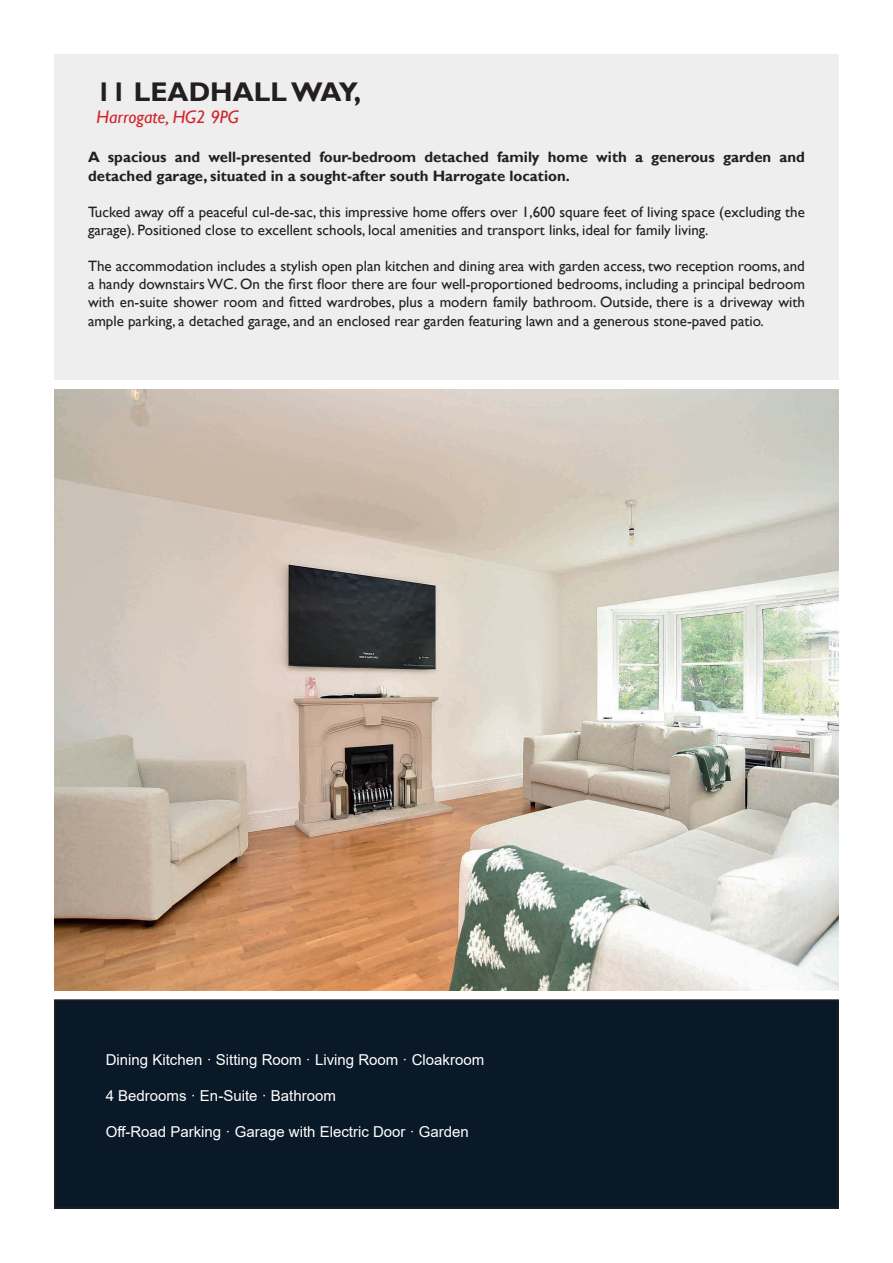
<style>
.page{position:relative;width:893px;height:1263px;background:#fff}
.page>*{position:absolute;margin:0;border:0;box-sizing:border-box;transform-origin:0 0}
.t1{font:700 27px "Gill Sans";color:#231f20}
.t2{font:italic 18px "Gill Sans";color:#d1232a}
.t3{font:15px/18.1px "Gill Sans";color:#231f20}
.t4{font:700 15px/18.1px "Gill Sans";color:#231f20}
.t5{font:15px "Arial";color:#fff}
</style>
<div class="page">
<div style="left:55px;top:1000px;width:783px;height:208px;background:#0a1928"></div>
<div style="left:54px;top:999px;width:785px;height:210px;border:2px solid #231f20"></div>
<div style="left:54px;top:54px;width:785px;height:326px;background:#eeeeef"></div>
<img style="left:54px;top:390px;width:785px;height:601px">
<h1 class="t1" style="left:97px;top:75px;width:266px">11 LEADHALL WAY,</h1>
<p class="t2" style="left:97px;top:106px;width:144px">Harrogate, HG2 9PG</p>
<p class="t4" style="left:88px;top:149px;width:718px">A spacious and well-presented four-bedroom detached family home with a generous garden and detached garage, situated in a sought-after south Harrogate location.</p>
<p class="t3" style="left:88px;top:203px;width:718px">Tucked away off a peaceful cul-de-sac, this impressive home offers over 1,600 square feet of living space (excluding the garage). Positioned close to excellent schools, local amenities and transport links, ideal for family living.</p>
<p class="t3" style="left:88px;top:257px;width:718px;text-align:justify">The accommodation includes a stylish open plan kitchen and dining area with garden access, two reception rooms, and a handy downstairs WC. On the first floor there are four well-proportioned bedrooms, including a principal bedroom with en-suite shower room and fitted wardrobes, plus a modern family bathroom. Outside, there is a driveway with ample parking, a detached garage, and an enclosed rear garden featuring lawn and a generous stone-paved patio.</p>
<p class="t5" style="left:106px;top:1049px;width:380px">Dining Kitchen · Sitting Room · Living Room · Cloakroom</p>
<p class="t5" style="left:106px;top:1085px;width:232px">4 Bedrooms · En-Suite · Bathroom</p>
<p class="t5" style="left:106px;top:1121px;width:365px">Off-Road Parking · Garage with Electric Door · Garden</p>
</div>
